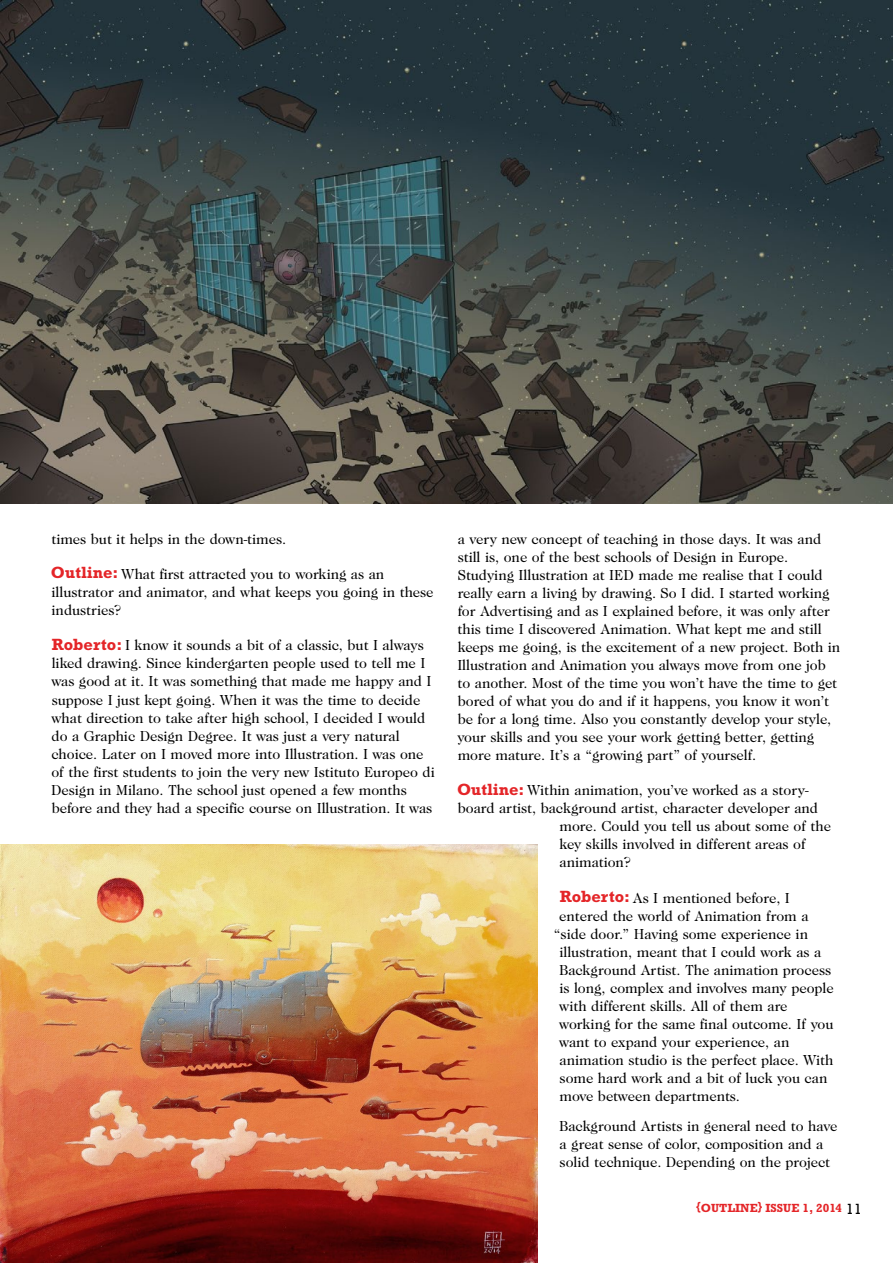
<style>
.page{position:relative;width:893px;height:1263px;background:#fff}
.page>*{position:absolute;margin:0;border:0;box-sizing:border-box;transform-origin:0 0}
.t1{font:15px/18px "Caslon";color:#000}
.t2{font:15px "Rockwell";color:#000}
.t3{font:700 12px "Rockwell";color:#e42528}
.s1{font-family:"Rockwell";font-weight:700;font-size:16.5px;color:#e42528}
</style>
<div class="page">
<img style="left:0;top:0;width:893px;height:504px">
<img style="left:0;top:844px;width:538px;height:419px">
<p class="t1" style="left:52px;top:530px;width:236px">times but it helps in the down-times.</p>
<p class="t1" style="left:51px;top:566px;width:384px"><span class="s1">Outline:</span> What first attracted you to working as an illustrator and animator, and what keeps you going in these industries?</p>
<p class="t1" style="left:51px;top:637px;width:385px"><span class="s1">Roberto:</span> I know it sounds a bit of a classic, but I always liked drawing. Since kindergarten people used to tell me I was good at it. It was something that made me happy and I suppose I just kept going. When it was the time to decide what direction to take after high school, I decided I would do a Graphic Design Degree. It was just a very natural choice. Later on I moved more into Illustration. I was one of the first students to join the very new Istituto Europeo di Design in Milano. The school just opened a few months before and they had a specific course on Illustration. It was</p>
<p class="t1" style="left:457px;top:530px;width:384px">a very new concept of teaching in those days. It was and still is, one of the best schools of Design in Europe.<br>Studying Illustration at IED made me realise that I could really earn a living by drawing. So I did. I started working for Advertising and as I explained before, it was only after this time I discovered Animation. What kept me and still keeps me going, is the excitement of a new project. Both in Illustration and Animation you always move from one job to another. Most of the time you won’t have the time to get bored of what you do and if it happens, you know it won’t be for a long time. Also you constantly develop your style, your skills and you see your work getting better, getting more mature. It’s a “growing part” of yourself.</p>
<p class="t1" style="left:457px;top:782px;width:353px"><span class="s1">Outline:</span> Within animation, you’ve worked as a story-</p>
<p class="t1" style="left:458px;top:800px;width:362px">board artist, background artist, character developer and</p>
<p class="t1" style="left:559px;top:818px;width:273px">more. Could you tell us about some of the</p>
<p class="t1" style="left:560px;top:836px;width:248px">key skills involved in different areas of</p>
<p class="t1" style="left:559px;top:854px;width:73px">animation?</p>
<p class="t1" style="left:560px;top:889px;width:232px"><span class="s1">Roberto:</span> As I mentioned before, I</p>
<p class="t1" style="left:559px;top:907px;width:251px">entered the world of Animation from a</p>
<p class="t1" style="left:554px;top:925px;width:256px">“side door.” Having some experience in</p>
<p class="t1" style="left:559px;top:943px;width:263px">illustration, meant that I could work as a</p>
<p class="t1" style="left:559px;top:961px;width:274px">Background Artist. The animation process</p>
<p class="t1" style="left:559px;top:979px;width:276px">is long, complex and involves many people</p>
<p class="t1" style="left:559px;top:997px;width:230px">with different skills. All of them are</p>
<p class="t1" style="left:559px;top:1015px;width:276px">working for the same final outcome. If you</p>
<p class="t1" style="left:559px;top:1033px;width:232px">want to expand your experience, an</p>
<p class="t1" style="left:559px;top:1051px;width:275px">animation studio is the perfect place. With</p>
<p class="t1" style="left:560px;top:1069px;width:269px">some hard work and a bit of luck you can</p>
<p class="t1" style="left:559px;top:1087px;width:182px">move between departments.</p>
<p class="t1" style="left:559px;top:1118px;width:280px">Background Artists in general need to have a great sense of color, composition and a solid technique. Depending on the project</p>
<p class="t3" style="left:696px;top:1201px;width:147px">{OUTLINE} ISSUE 1, 2014</p>
<p class="t2" style="left:846px;top:1200px;width:18px">11</p>
</div>
